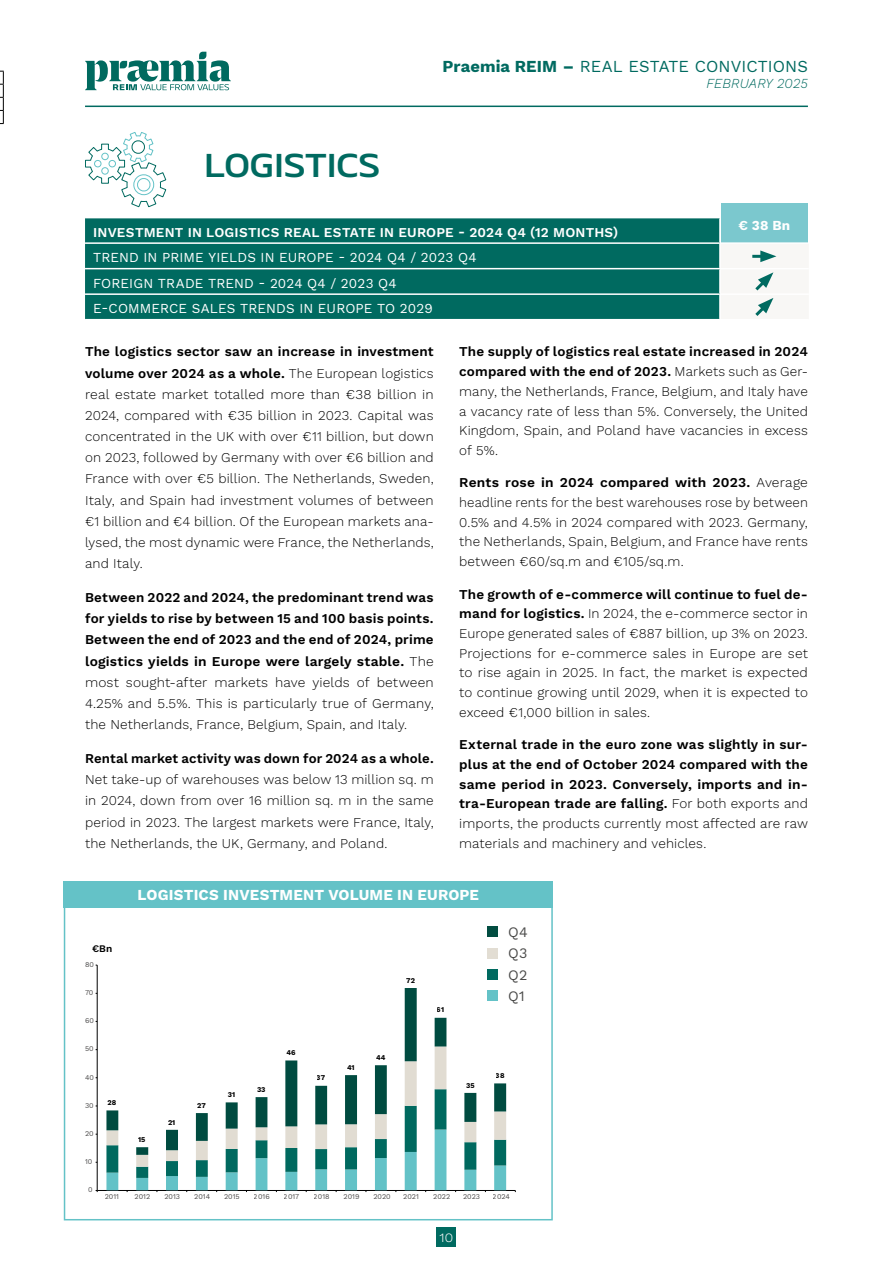
<style>
.page{position:relative;width:893px;height:1263px;background:#fff}
.page>*{position:absolute;margin:0;border:0;box-sizing:border-box;transform-origin:0 0}
.titre{font:700 33px "Geon Expanded";letter-spacing:-.015em;color:#006a60}
.t1{font:16.5px "Work Sans";letter-spacing:.005em;color:#006a60}
._00_Titre_graph{font:700 15px "Work Sans";letter-spacing:.01em;color:#fff}
.t2{font:300 15px "Work Sans";color:#fff}
.legende{font:14.25px "Work Sans";letter-spacing:.015em;color:#4a4a49}
._00_Paragraphe{font:300 13.5px/19.6px "Work Sans";letter-spacing:.01em;color:#000;text-align:justify}
._00_Paragraphe-2{font:600 13.5px/21.1px "Work Sans";letter-spacing:.015em;color:#000;text-align:justify}
._00_Ligne_tableau{font:13.5px "Work Sans";letter-spacing:.01em;color:#fff}
._00_Ligne_tableau-2{font:600 13.5px "Work Sans";letter-spacing:.015em;color:#fff}
.t3{font:italic 13.5px "Work Sans";letter-spacing:.01em;color:#006a60}
._00_Total_tableau{font:700 13.5px "Work Sans";color:#fff}
.t4{font:600 10.05px "Work Sans";color:#000}
.t5{font:7.2px "Work Sans";color:#4a4949}
.t6{font:700 7.2px "Work Sans";color:#000}
.s1{font-weight:700}
.s2{font-weight:600}
.s3{font-weight:300}
</style>
<div class="page">
<div style="left:437px;top:1227px;width:19px;height:19px;background:#006a60"></div>
<hr style="left:85px;top:106px;width:723px;height:1px;background:#006a60">
<svg style="left:85px;top:52px;width:146px;height:38px"></svg>
<div style="left:64px;top:892px;width:489px;height:328px;border:2px solid #63c2c7"></div>
<div style="left:721px;top:203px;width:87px;height:70px;background:#7bc8ce"></div>
<hr style="left:97px;top:965px;width:1px;height:225px;background:#000">
<hr style="left:97px;top:1190px;width:418px;height:1px;background:#000">
<svg style="left:106px;top:1167px;width:400px;height:25px"></svg>
<svg style="left:106px;top:1155px;width:400px;height:12px"></svg>
<svg style="left:106px;top:988px;width:400px;height:167px"></svg>
<svg style="left:85px;top:132px;width:81px;height:75px"></svg>
<div style="left:64px;top:881px;width:489px;height:27px;background:#64c2c7"></div>
<div style="left:85px;top:218px;width:634px;height:101px;background:#006a60"></div>
<hr style="left:85px;top:242px;width:635px;height:2px;background:#fff">
<hr style="left:85px;top:268px;width:635px;height:1px;background:#fff">
<hr style="left:85px;top:293px;width:635px;height:2px;background:#fff">
<hr style="left:720px;top:242px;width:89px;height:2px;background:#fff">
<svg style="left:721px;top:244px;width:87px;height:72px"></svg>
<div style="left:487px;top:926px;width:11px;height:11px;background:#024d41"></div>
<div style="left:487px;top:948px;width:11px;height:10px;background:#e2ddd3"></div>
<div style="left:487px;top:969px;width:11px;height:11px;background:#006a60"></div>
<div style="left:487px;top:990px;width:11px;height:11px;background:#64c2c7"></div>
<svg style="left:0;top:71px;width:4px;height:53px"></svg>
<p class="titre" style="left:204px;top:144px;width:178px">LOGISTICS</p>
<p class="t1" style="left:443px;top:54px;width:367px"><span class="s1">Praemia REIM –</span> REAL ESTATE CONVICTIONS</p>
<p class="t3" style="left:706px;top:73px;width:103px">FEBRUARY 2025</p>
<p class="_00_Ligne_tableau-2" style="left:93px;top:222px;width:526px">INVESTMENT IN LOGISTICS REAL ESTATE IN EUROPE - 2024 Q4 (12 MONTHS)</p>
<p class="_00_Total_tableau" style="left:738px;top:215px;width:53px">€ 38 Bn</p>
<p class="_00_Ligne_tableau" style="left:93px;top:247px;width:385px">TREND IN PRIME YIELDS IN EUROPE - 2024 Q4 / 2023 Q4</p>
<p class="_00_Ligne_tableau" style="left:93px;top:273px;width:305px">FOREIGN TRADE TREND - 2024 Q4 / 2023 Q4</p>
<p class="_00_Ligne_tableau" style="left:93px;top:298px;width:341px">E-COMMERCE SALES TRENDS IN EUROPE TO 2029</p>
<p class="_00_Paragraphe" style="left:85px;top:341px;width:350px;line-height:21.1px"><span class="s2">The logistics sector saw an increase in investment volume over 2024 as a whole.</span> The European logistics real estate market totalled more than €38 billion in 2024, compared with €35 billion in 2023. Capital was concentrated in the UK with over €11 billion, but down on 2023, followed by Germany with over €6 billion and France with over €5 billion. The Netherlands, Sweden, Italy, and Spain had investment volumes of between €1 billion and €4 billion. Of the European markets ana&shy;lysed, the most dynamic were France, the Netherlands, and Italy.</p>
<p class="_00_Paragraphe-2" style="left:85px;top:586px;width:350px">Between 2022 and 2024, the predominant trend was for yields to rise by between 15 and 100 basis points.<br>Between the end of 2023 and the end of 2024, prime logistics yields in Europe were largely stable. <span class="s3">The most sought-after markets have yields of between 4.25% and 5.5%. This is particularly true of Germany, the Netherlands, France, Belgium, Spain, and Italy.</span></p>
<p class="_00_Paragraphe" style="left:85px;top:747px;width:350px;line-height:21.1px"><span class="s2">Rental market activity was down for 2024 as a whole.<br></span>Net take-up of warehouses was below 13 million sq. m in 2024, down from over 16 million sq. m in the same period in 2023. The largest markets were France, Italy, the Netherlands, the UK, Germany, and Poland.</p>
<p class="_00_Paragraphe" style="left:459px;top:341px;width:350px"><span class="s2">The supply of logistics real estate increased in 2024 compared with the end of 2023.</span> Markets such as Ger&shy;many, the Netherlands, France, Belgium, and Italy have a vacancy rate of less than 5%. Conversely, the United Kingdom, Spain, and Poland have vacancies in excess of 5%.</p>
<p class="_00_Paragraphe" style="left:459px;top:472px;width:350px"><span class="s2">Rents rose in 2024 compared with 2023.</span> Average headline rents for the best warehouses rose by between 0.5% and 4.5% in 2024 compared with 2023. Germany, the Netherlands, Spain, Belgium, and France have rents between €60/sq.m and €105/sq.m.</p>
<p class="_00_Paragraphe" style="left:459px;top:584px;width:350px"><span class="s2">The growth of e-commerce will continue to fuel de&shy;mand for logistics.</span> In 2024, the e-commerce sector in Europe generated sales of €887 billion, up 3% on 2023.<br>Projections for e-commerce sales in Europe are set to rise again in 2025. In fact, the market is expected to continue growing until 2029, when it is expected to exceed €1,000 billion in sales.</p>
<p class="_00_Paragraphe-2" style="left:459px;top:734px;width:350px;line-height:19.6px">External trade in the euro zone was slightly in sur&shy;plus at the end of October 2024 compared with the same period in 2023. Conversely, imports and in&shy;tra-European trade are falling. <span class="s3">For both exports and imports, the products currently most affected are raw materials and machinery and vehicles.</span></p>
<p class="t4" style="left:92px;top:941px;width:22px">€Bn</p>
<p class="t5" style="left:85px;top:959px;width:10px">80</p>
<p class="t5" style="left:85px;top:987px;width:10px">70</p>
<p class="t5" style="left:85px;top:1015px;width:10px">60</p>
<p class="t5" style="left:85px;top:1043px;width:10px">50</p>
<p class="t5" style="left:85px;top:1071px;width:10px">40</p>
<p class="t5" style="left:85px;top:1100px;width:10px">30</p>
<p class="t5" style="left:85px;top:1128px;width:10px">20</p>
<p class="t5" style="left:85px;top:1156px;width:9px">10</p>
<p class="t6" style="left:108px;top:1097px;width:10px">28</p>
<p class="_00_Titre_graph" style="left:137px;top:883px;width:343px">LOGISTICS INVESTMENT VOLUME IN EUROPE</p>
<p class="t6" style="left:138px;top:1134px;width:9px">15</p>
<p class="t6" style="left:168px;top:1117px;width:9px">21</p>
<p class="t6" style="left:197px;top:1100px;width:10px">27</p>
<p class="t6" style="left:228px;top:1089px;width:9px">31</p>
<p class="t6" style="left:406px;top:975px;width:10px">72</p>
<p class="t6" style="left:257px;top:1084px;width:10px">33</p>
<p class="t6" style="left:287px;top:1047px;width:11px">46</p>
<p class="t6" style="left:317px;top:1072px;width:10px">37</p>
<p class="t6" style="left:347px;top:1062px;width:9px">41</p>
<p class="t6" style="left:376px;top:1052px;width:11px">44</p>
<p class="t6" style="left:437px;top:1004px;width:9px">61</p>
<p class="t6" style="left:466px;top:1080px;width:10px">35</p>
<p class="legende" style="left:508px;top:921px;width:21px">Q4</p>
<p class="legende" style="left:508px;top:943px;width:21px">Q3</p>
<p class="legende" style="left:508px;top:964px;width:21px">Q2</p>
<p class="legende" style="left:508px;top:985px;width:18px">Q1</p>
<p class="t6" style="left:496px;top:1070px;width:10px">38</p>
<p class="t5" style="left:88px;top:1184px;width:6px">0</p>
<p class="t5" style="left:105px;top:1191px;width:16px">2011</p>
<p class="t5" style="left:135px;top:1191px;width:17px">2012</p>
<p class="t5" style="left:164px;top:1191px;width:17px">2013</p>
<p class="t5" style="left:194px;top:1191px;width:17px">2014</p>
<p class="t5" style="left:224px;top:1191px;width:17px">2015</p>
<p class="t5" style="left:254px;top:1191px;width:17px">2016</p>
<p class="t5" style="left:284px;top:1191px;width:17px">2017</p>
<p class="t5" style="left:314px;top:1191px;width:17px">2018</p>
<p class="t5" style="left:344px;top:1191px;width:17px">2019</p>
<p class="t5" style="left:373px;top:1191px;width:19px">2020</p>
<p class="t5" style="left:403px;top:1191px;width:17px">2021</p>
<p class="t5" style="left:433px;top:1191px;width:19px">2022</p>
<p class="t5" style="left:463px;top:1191px;width:19px">2023</p>
<p class="t5" style="left:493px;top:1191px;width:19px">2024</p>
<p class="t2" style="left:440px;top:1225px;width:15px">10</p>
</div>
